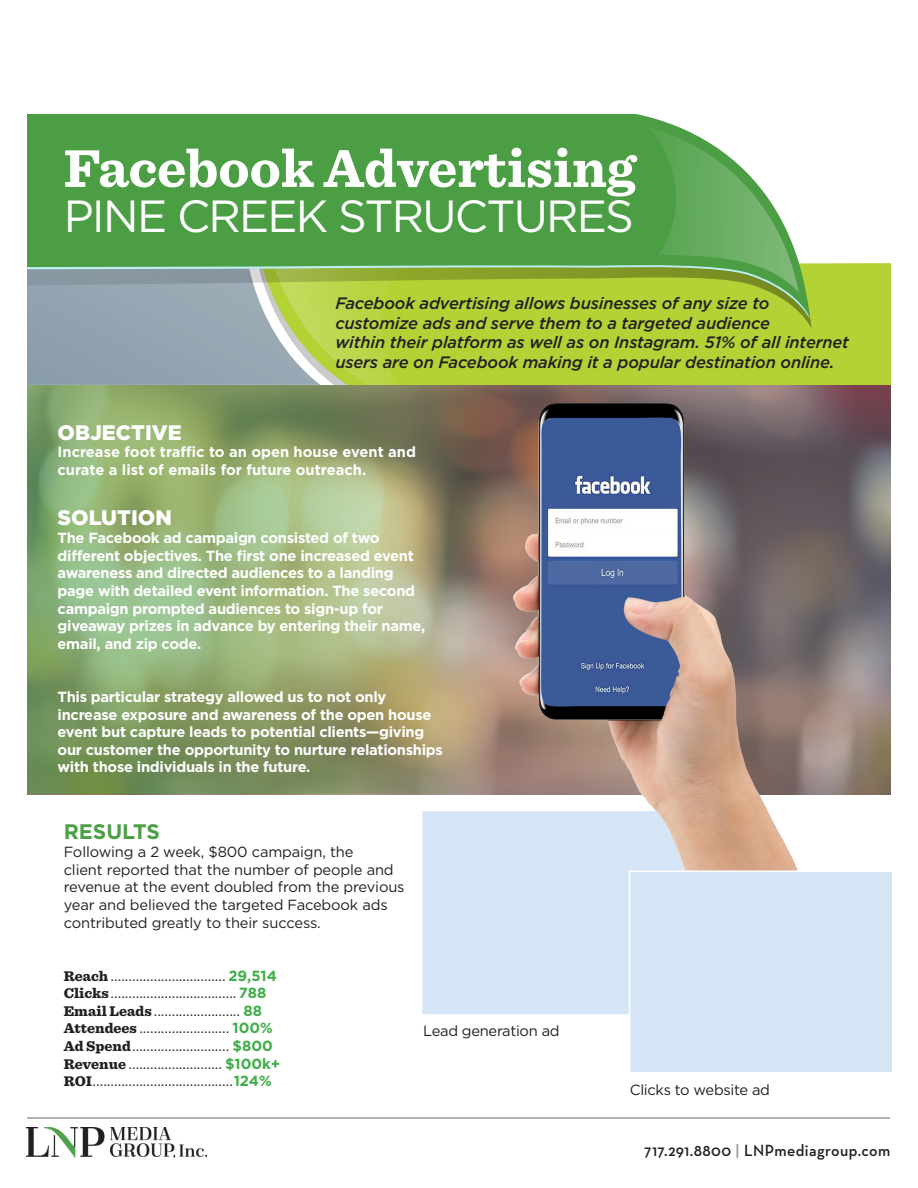
<style>
.page{position:relative;width:918px;height:1188px;background:#fff}
.page>*{position:absolute;margin:0;border:0;box-sizing:border-box;transform-origin:0 0}
.t1{font:700 55.5px "Sentinel";color:#fff}
.t2{font:45px "Gotham";letter-spacing:-.04em;color:#fff}
.t3{font:900 21px "Gotham";color:#fff}
.t4{font:700 21px "Gotham";color:#4b9f45}
.t5{font:italic 500 16.5px/19.8px "Gotham";letter-spacing:-.01em;color:#231f20}
.t6{font:600 16.5px "Neutraface Text";letter-spacing:.025em;color:#231f20;scale:.96 1}
.t7{font:14.7px/17.7px "Gotham";letter-spacing:-.01em;color:#231f20}
.t8{font:700 14.7px/17.7px "Gotham";letter-spacing:-.02em;color:#fff}
.t9{font:700 14.7px/17.7px "Gotham";color:#fff}
.s1{font-family:"Sentinel";font-weight:900}
.s2{font-weight:700;color:#40ae49}
.s3{color:#939598}
</style>
<div class="page">
<img style="left:27px;top:385px;width:864px;height:410px">
<hr style="left:28px;top:1117px;width:862px;height:2px;background:#939598">
<img style="left:27px;top:1128px;width:179px;height:30px">
<div style="left:810px;top:263px;width:81px;height:122px;background:#b2d235"></div>
<div style="left:27px;top:115px;width:651px;height:12px;background:#4c9e45"></div>
<svg style="left:27px;top:127px;width:783px;height:258px;background:#7db25b"></svg>
<svg style="left:27px;top:386px;width:464px;height:408px;background:#92a371"></svg>
<div style="left:422px;top:811px;width:265px;height:203px;background:#d6e5f5;border:2px solid #d6e5f5"></div>
<div style="left:629px;top:870px;width:265px;height:204px;background:#d6e5f5;border:2px solid #fff"></div>
<img style="left:513px;top:403px;width:285px;height:467px">
<p class="t1" style="left:64px;top:125px;width:574px">Facebook Advertising</p>
<p class="t2" style="left:64px;top:187px;width:572px">PINE CREEK STRUCTURES</p>
<p class="t5" style="left:335px;top:293px;width:436px">Facebook advertising allows businesses of any size to</p>
<p class="t5" style="left:335px;top:313px;width:515px">customize ads and serve them to a targeted audience<br>within their platform as well as on Instagram. 51% of all internet users are on Facebook making it a popular destination online.</p>
<p class="t3" style="left:58px;top:418px;width:126px">OBJECTIVE</p>
<p class="t9" style="left:58px;top:443px;width:360px">Increase foot traffic to an open house event and curate a list of emails for future outreach.</p>
<p class="t3" style="left:58px;top:504px;width:116px">SOLUTION</p>
<p class="t8" style="left:58px;top:529px;width:369px">The Facebook ad campaign consisted of two different objectives. The first one increased event awareness and directed audiences to a landing page with detailed event information. The second campaign prompted audiences to sign-up for giveaway prizes in advance by entering their name, email, and zip code.</p>
<p class="t8" style="left:58px;top:688px;width:387px">This particular strategy allowed us to not only increase exposure and awareness of the open house event but capture leads to potential clients—giving our customer the opportunity to nurture relationships with those individuals in the future.</p>
<p class="t4" style="left:64px;top:818px;width:98px">RESULTS</p>
<p class="t7" style="left:64px;top:843px;width:342px">Following a 2 week, $800 campaign, the<br>client reported that the number of people and revenue at the event doubled from the previous year and believed the targeted Facebook ads contributed greatly to their success.</p>
<p class="t7" style="left:64px;top:966px;width:215px"><span class="s1">Reach</span>................................ <span class="s2">29,514</span></p>
<p class="t7" style="left:64px;top:984px;width:204px"><span class="s1">Clicks</span>................................... <span class="s2">788</span></p>
<p class="t7" style="left:64px;top:1001px;width:200px"><span class="s1">Email Leads</span> ........................ <span class="s2">88</span></p>
<p class="t7" style="left:64px;top:1019px;width:211px"><span class="s1">Attendees</span> ......................... <span class="s2">100%</span></p>
<p class="t7" style="left:64px;top:1037px;width:211px"><span class="s1">Ad Spend</span>........................... <span class="s2">$800</span></p>
<p class="t7" style="left:64px;top:1054px;width:218px"><span class="s1">Revenue</span> .......................... <span class="s2">$100k+</span></p>
<p class="t7" style="left:64px;top:1072px;width:209px"><span class="s1">ROI</span>.......................................<span class="s2">124%</span></p>
<p class="t7" style="left:423px;top:1022px;width:138px">Lead generation ad</p>
<p class="t7" style="left:630px;top:1081px;width:142px">Clicks to website ad</p>
<p class="t6" style="left:644px;top:1140px;width:258px">717.291.8800 <span class="s3">|</span> LNPmediagroup.com</p>
</div>
